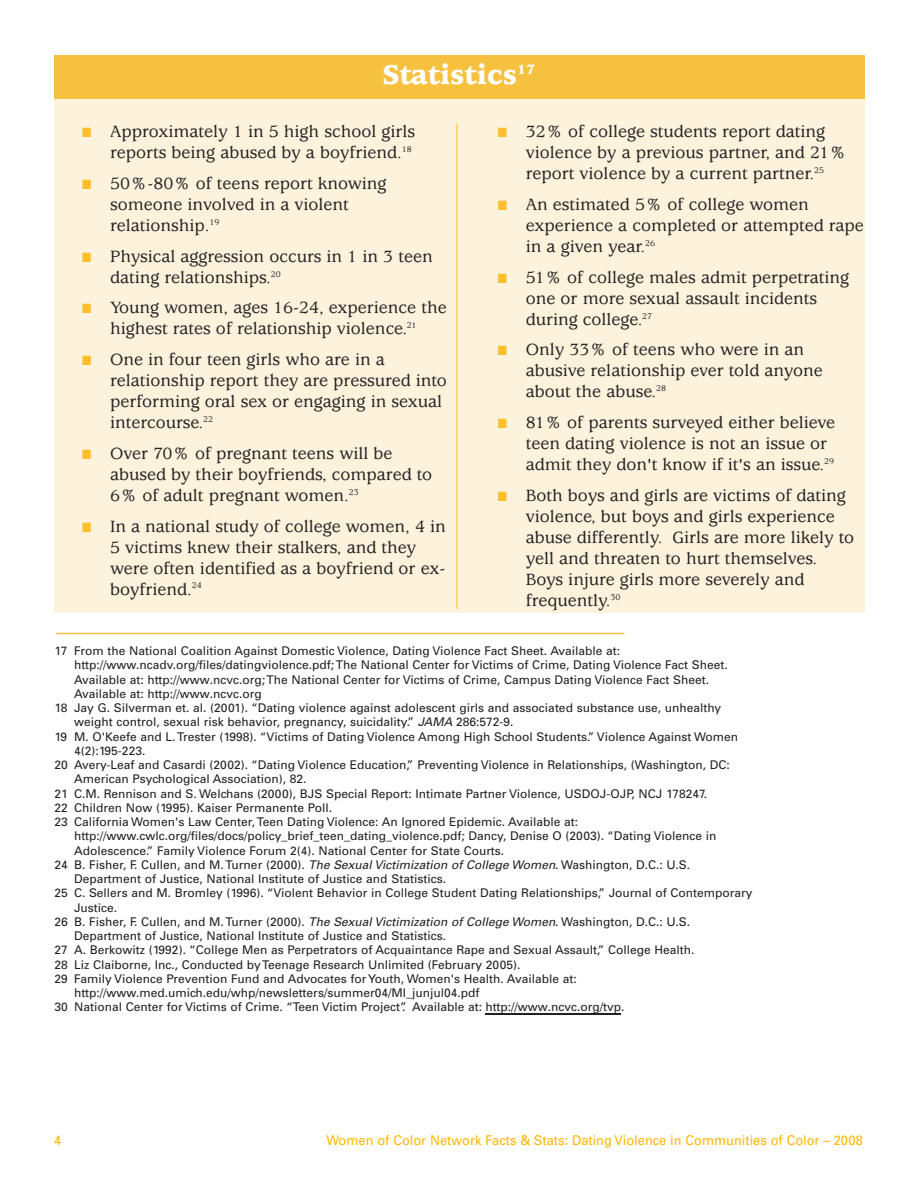
<style>
.page{position:relative;width:918px;height:1188px;background:#fff}
.page>*{position:absolute;margin:0;border:0;box-sizing:border-box;transform-origin:0 0}
.t1{font:900 30px "Usherwood";color:#fff}
.t2{font:500 18px/21px "Usherwood";color:#232021}
.t3{font:13.5px "Univers";color:#ffb702;scale:.95 1}
.t4{font:12px "Univers";color:#232021}
.s1{color:#ffbe2c}
.s2{font-style:italic}
</style>
<div class="page">
<div style="left:54px;top:98px;width:810px;height:515px;background:#fdf3dd"></div>
<div style="left:54px;top:56px;width:810px;height:43px;background:#f5c13e"></div>
<hr style="left:486px;top:1013px;width:135px;height:1px;background:#232021">
<hr style="left:56px;top:633px;width:568px;height:1px;background:#f5c13e">
<svg style="left:456px;top:123px;width:2px;height:486px"></svg>
<h1 class="t1" style="left:383px;top:64px;width:154px">Statistics<sup>17</sup></h1>
<h2 class="t2" style="left:526px;top:123px;width:322px;text-indent:-28px"><span class="s1">■</span> 32% of college students report dating violence by a previous partner, and 21% report violence by a current partner.<sup>25</sup></h2>
<h2 class="t2" style="left:526px;top:196px;width:340px;text-indent:-28px"><span class="s1">■</span> An estimated 5% of college women experience a completed or attempted rape in a given year.<sup>26</sup></h2>
<h2 class="t2" style="left:526px;top:268px;width:325px;text-indent:-28px"><span class="s1">■</span> 51% of college males admit perpetrating one or more sexual assault incidents during college.<sup>27</sup></h2>
<h2 class="t2" style="left:526px;top:341px;width:299px;text-indent:-28px"><span class="s1">■</span> Only 33% of teens who were in an abusive relationship ever told anyone about the abuse.<sup>28</sup></h2>
<h2 class="t2" style="left:526px;top:414px;width:311px;text-indent:-28px"><span class="s1">■</span> 81% of parents surveyed either believe teen dating violence is not an issue or admit they don't know if it's an issue.<sup>29</sup></h2>
<h2 class="t2" style="left:526px;top:486px;width:330px;text-indent:-28px"><span class="s1">■</span> Both boys and girls are victims of dating violence, but boys and girls experience abuse differently. Girls are more likely to yell and threaten to hurt themselves.<br>Boys injure girls more severely and frequently.<sup>30</sup></h2>
<p class="t4" style="left:54px;top:647px;width:567px">17 From the National Coalition Against Domestic Violence, Dating Violence Fact Sheet. Available at:</p>
<p class="t4" style="left:74px;top:661px;width:655px">http://www.ncadv.org/files/datingviolence.pdf; The National Center for Victims of Crime, Dating Violence Fact Sheet.</p>
<p class="t4" style="left:74px;top:675px;width:637px">Available at: http://www.ncvc.org; The National Center for Victims of Crime, Campus Dating Violence Fact Sheet.</p>
<p class="t4" style="left:74px;top:689px;width:189px">Available at: http://www.ncvc.org</p>
<p class="t4" style="left:54px;top:704px;width:668px">18 Jay G. Silverman et. al. (2001). “Dating violence against adolescent girls and associated substance use, unhealthy</p>
<p class="t4" style="left:74px;top:718px;width:441px">weight control, sexual risk behavior, pregnancy, suicidality.” <span class="s2">JAMA</span> 286:572-9.</p>
<p class="t4" style="left:54px;top:732px;width:685px">19 M. O'Keefe and L. Trester (1998). “Victims of Dating Violence Among High School Students.” Violence Against Women</p>
<p class="t4" style="left:74px;top:746px;width:73px">4(2):195-223.</p>
<p class="t4" style="left:54px;top:760px;width:677px">20 Avery-Leaf and Casardi (2002). “Dating Violence Education,” Preventing Violence in Relationships, (Washington, DC:</p>
<p class="t4" style="left:74px;top:775px;width:234px">American Psychological Association), 82.</p>
<p class="t4" style="left:54px;top:789px;width:654px">21 C.M. Rennison and S. Welchans (2000), BJS Special Report: Intimate Partner Violence, USDOJ-OJP, NCJ 178247.</p>
<p class="t4" style="left:54px;top:803px;width:279px">22 Children Now (1995). Kaiser Permanente Poll.</p>
<p class="t4" style="left:54px;top:817px;width:525px">23 California Women's Law Center, Teen Dating Violence: An Ignored Epidemic. Available at:</p>
<p class="t4" style="left:74px;top:832px;width:644px">http://www.cwlc.org/files/docs/policy_brief_teen_dating_violence.pdf; Dancy, Denise O (2003). “Dating Violence in</p>
<p class="t4" style="left:74px;top:846px;width:432px">Adolescence.” Family Violence Forum 2(4). National Center for State Courts.</p>
<p class="t4" style="left:54px;top:860px;width:637px">24 B. Fisher, F. Cullen, and M. Turner (2000). <span class="s2">The Sexual Victimization of College Women</span>. Washington, D.C.: U.S.</p>
<p class="t4" style="left:74px;top:874px;width:373px">Department of Justice, National Institute of Justice and Statistics.</p>
<p class="t4" style="left:54px;top:889px;width:700px">25 C. Sellers and M. Bromley (1996). “Violent Behavior in College Student Dating Relationships,” Journal of Contemporary</p>
<p class="t4" style="left:74px;top:903px;width:45px">Justice.</p>
<p class="t4" style="left:54px;top:917px;width:637px">26 B. Fisher, F. Cullen, and M. Turner (2000). <span class="s2">The Sexual Victimization of College Women</span>. Washington, D.C.: U.S.</p>
<p class="t4" style="left:74px;top:931px;width:373px">Department of Justice, National Institute of Justice and Statistics.</p>
<p class="t4" style="left:54px;top:946px;width:642px">27 A. Berkowitz (1992). “College Men as Perpetrators of Acquaintance Rape and Sexual Assault,” College Health.</p>
<p class="t4" style="left:54px;top:960px;width:468px">28 Liz Claiborne, Inc., Conducted by Teenage Research Unlimited (February 2005).</p>
<p class="t4" style="left:54px;top:974px;width:524px">29 Family Violence Prevention Fund and Advocates for Youth, Women's Health. Available at:</p>
<p class="t4" style="left:74px;top:988px;width:407px">http://www.med.umich.edu/whp/newsletters/summer04/MI_junjul04.pdf</p>
<p class="t4" style="left:54px;top:1003px;width:571px">30 National Center for Victims of Crime. “Teen Victim Project”. Available at: http://www.ncvc.org/tvp.</p>
<h2 class="t2" style="left:82px;top:123px;width:335px;text-align:right"><span class="s1">■</span> Approximately 1 in 5 high school girls reports being abused by a boyfriend.<sup>18</sup></h2>
<h2 class="t2" style="left:110px;top:175px;width:278px;text-indent:-28px"><span class="s1">■</span> 50%-80% of teens report knowing someone involved in a violent relationship.<sup>19</sup></h2>
<h2 class="t2" style="left:110px;top:247px;width:324px;text-indent:-28px"><span class="s1">■</span> Physical aggression occurs in 1 in 3 teen dating relationships.<sup>20</sup></h2>
<h2 class="t2" style="left:82px;top:299px;width:366px;text-align:center"><span class="s1">■</span> Young women, ages 16-24, experience the highest rates of relationship violence.<sup>21</sup></h2>
<h2 class="t2" style="left:110px;top:351px;width:338px;text-indent:-28px"><span class="s1">■</span> One in four teen girls who are in a relationship report they are pressured into performing oral sex or engaging in sexual intercourse.<sup>22</sup></h2>
<h2 class="t2" style="left:110px;top:444px;width:324px;text-indent:-28px"><span class="s1">■</span> Over 70% of pregnant teens will be abused by their boyfriends, compared to<br>6% of adult pregnant women.<sup>23</sup></h2>
<h2 class="t2" style="left:110px;top:517px;width:337px;text-indent:-28px"><span class="s1">■</span> In a national study of college women, 4 in 5 victims knew their stalkers, and they were often identified as a boyfriend or ex&shy;boyfriend.<sup>24</sup></h2>
<p class="t3" style="left:54px;top:1135px;width:9px">4</p>
<p class="t3" style="left:326px;top:1135px;width:566px">Women of Color Network Facts &amp; Stats: Dating Violence in Communities of Color – 2008</p>
</div>
